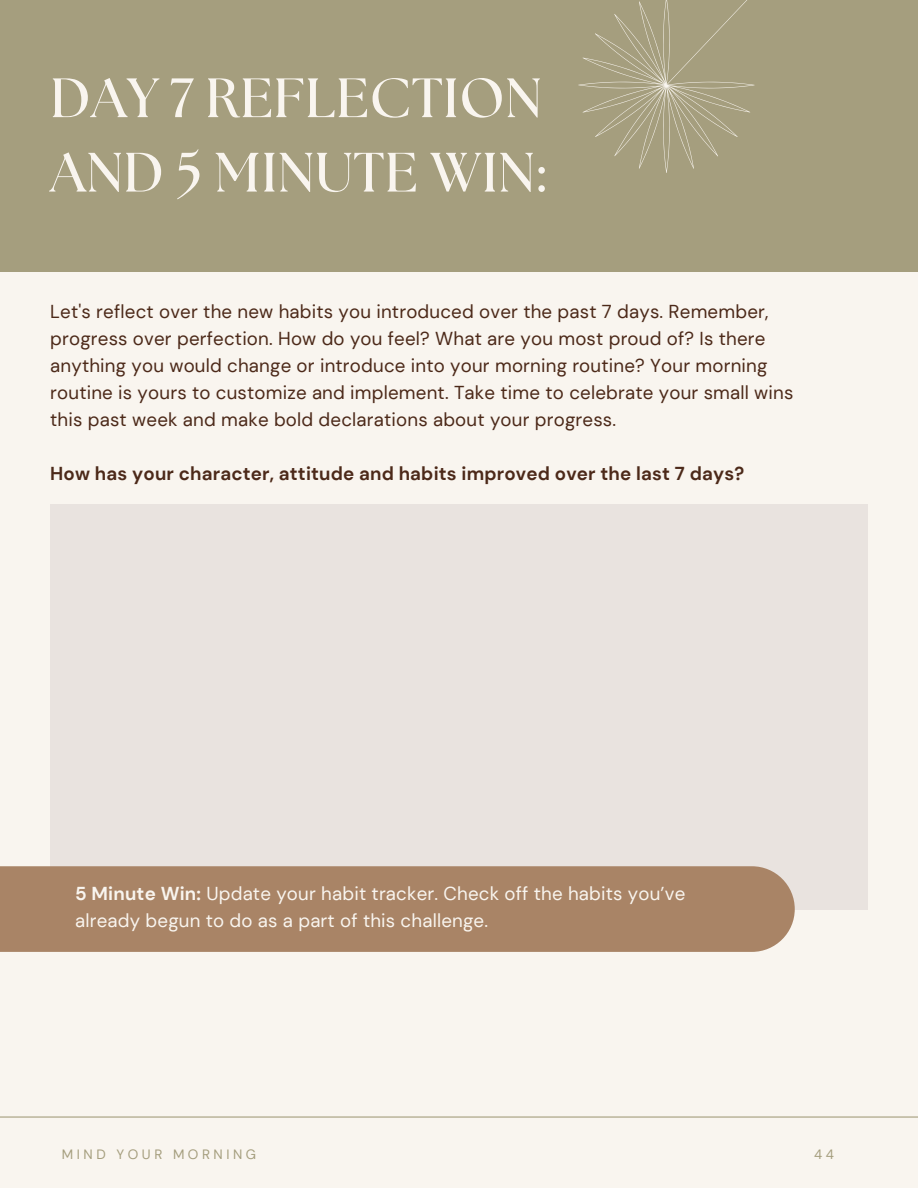
<style>
.page{position:relative;width:918px;height:1188px;background:#f9f5ef}
.page>*{position:absolute;margin:0;border:0;box-sizing:border-box;transform-origin:0 0}
.t1{font:700 55.35px/74.4px "The Seasons";letter-spacing:.01em;color:#f9f5ef}
.t2{font:18.75px/27px "DM Sans";letter-spacing:.01em;color:#4c2919}
.t3{font:18.75px/27px "DM Sans";letter-spacing:.01em;color:#f9f5ef}
.t4{font:700 18.75px "DM Sans";letter-spacing:.01em;color:#4c2919}
.t5{font:13.5px "DM Sans";letter-spacing:.26em;color:#a59e7e}
.s1{font-weight:700}
</style>
<div class="page">
<hr style="left:0;top:1116px;width:918px;height:2px;background:#a59e7e">
<div style="left:0;top:0;width:918px;height:272px;background:#a59e7e"></div>
<svg style="left:578px;top:0;width:177px;height:173px"></svg>
<div style="left:50px;top:504px;width:818px;height:405px;background:#e4ddda"></div>
<div style="left:0;top:866px;width:795px;height:86px;background:#a98466"></div>
<h1 class="t1" style="left:50px;top:63px;width:496px">DAY 7 REFLECTION<br>AND 5 MINUTE WIN:</h1>
<p class="t2" style="left:50px;top:298px;width:745px">Let's reflect over the new habits you introduced over the past 7 days. Remember, progress over perfection. How do you feel? What are you most proud of? Is there anything you would change or introduce into your morning routine? Your morning routine is yours to customize and implement. Take time to celebrate your small wins this past week and make bold declarations about your progress.</p>
<p class="t4" style="left:50px;top:462px;width:696px">How has your character, attitude and habits improved over the last 7 days?</p>
<p class="t3" style="left:75px;top:880px;width:612px"><span class="s1">5 Minute Win:</span> Update your habit tracker. Check off the habits you’ve already begun to do as a part of this challenge.</p>
<p class="t5" style="left:62px;top:1146px;width:196px">MIND YOUR MORNING</p>
<p class="t5" style="left:814px;top:1146px;width:21px">4 4</p>
</div>
